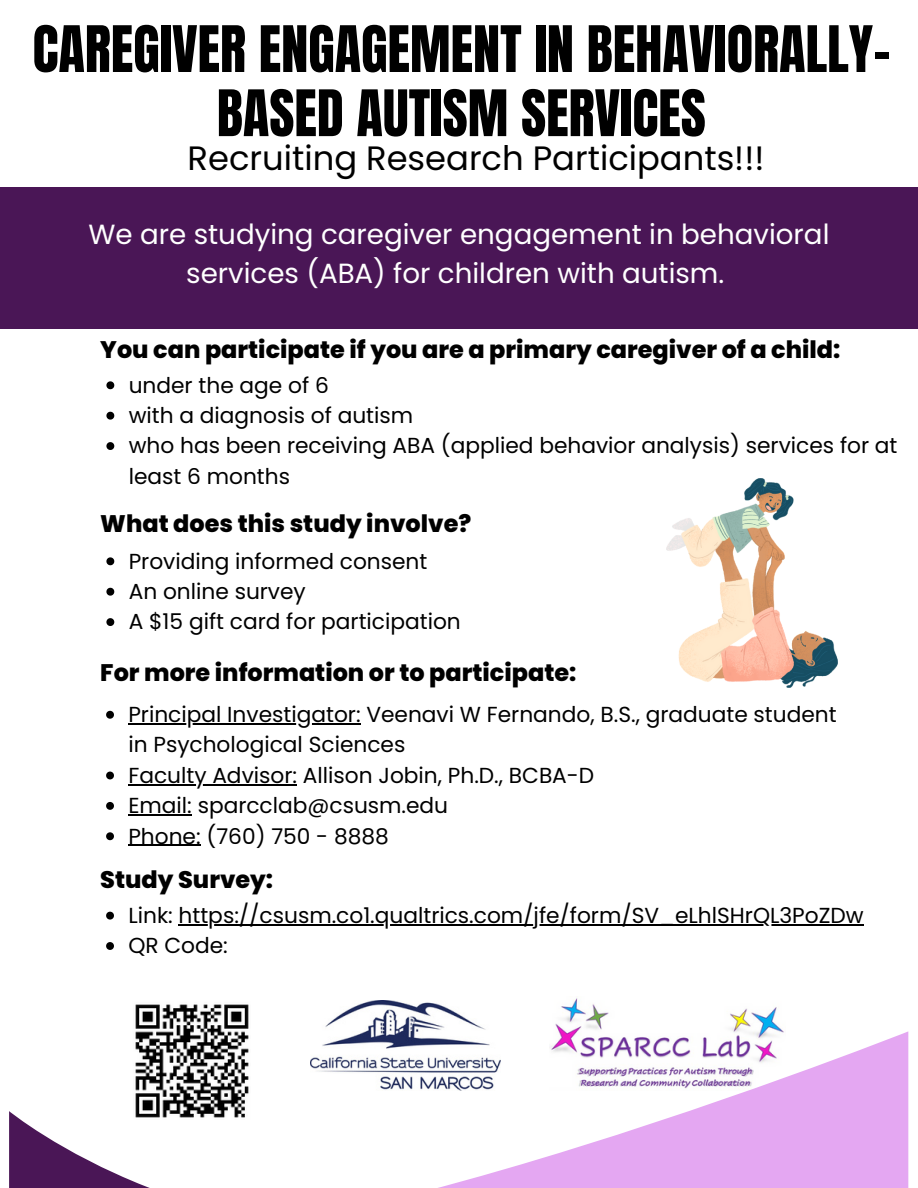
<style>
.page{position:relative;width:918px;height:1188px;background:#fff}
.page>*{position:absolute;margin:0;border:0;box-sizing:border-box;transform-origin:0 0}
.t1{font:54.45px/64.2px "Anton";color:#000;text-align:center}
.t2{font:33.75px "Poppins";color:#000}
.t3{font:27.75px/38.2px "Poppins";color:#fff;text-align:center}
.t4{font:800 24px "Poppins";color:#000}
.t5{font:21.75px/30.3px "Poppins";color:#000}
</style>
<div class="page">
<div style="left:0;top:187px;width:918px;height:141px;background:#4a1656"></div>
<img style="left:667px;top:478px;width:171px;height:210px">
<img style="left:325px;top:1000px;width:161px;height:31px">
<img style="left:555px;top:998px;width:228px;height:33px">
<svg style="left:10px;top:1031px;width:898px;height:157px"></svg>
<img style="left:121px;top:1004px;width:141px;height:128px">
<svg style="left:106px;top:381px;width:8px;height:8px"></svg>
<svg style="left:106px;top:412px;width:8px;height:8px"></svg>
<svg style="left:106px;top:442px;width:8px;height:8px"></svg>
<svg style="left:106px;top:557px;width:8px;height:8px"></svg>
<svg style="left:106px;top:588px;width:8px;height:8px"></svg>
<svg style="left:106px;top:618px;width:8px;height:8px"></svg>
<svg style="left:106px;top:711px;width:8px;height:8px"></svg>
<hr style="left:128px;top:723px;width:233px;height:1px;background:#000">
<svg style="left:106px;top:772px;width:8px;height:7px"></svg>
<hr style="left:128px;top:784px;width:169px;height:1px;background:#000">
<svg style="left:106px;top:802px;width:8px;height:8px"></svg>
<hr style="left:128px;top:814px;width:64px;height:1px;background:#000">
<svg style="left:106px;top:832px;width:8px;height:8px"></svg>
<hr style="left:128px;top:845px;width:73px;height:1px;background:#000">
<svg style="left:106px;top:912px;width:8px;height:8px"></svg>
<hr style="left:179px;top:924px;width:685px;height:1px;background:#000">
<svg style="left:106px;top:942px;width:8px;height:8px"></svg>
<p class="t1" style="left:33px;top:18px;width:859px">CAREGIVER ENGAGEMENT IN BEHAVIORALLY-<br>BASED AUTISM SERVICES</p>
<p class="t2" style="left:188px;top:135px;width:578px">Recruiting Research Participants!!!</p>
<p class="t3" style="left:88px;top:216px;width:743px">We are studying caregiver engagement in behavioral services (ABA) for children with autism.</p>
<p class="t4" style="left:100px;top:333px;width:742px">You can participate if you are a primary caregiver of a child:</p>
<p class="t5" style="left:129px;top:370px;width:202px">under the age of 6</p>
<p class="t5" style="left:129px;top:400px;width:286px">with a diagnosis of autism</p>
<p class="t5" style="left:129px;top:431px;width:770px">who has been receiving ABA (applied behavior analysis) services for at least 6 months</p>
<p class="t4" style="left:100px;top:506px;width:373px">What does this study involve?</p>
<p class="t5" style="left:129px;top:546px;width:300px">Providing informed consent</p>
<p class="t5" style="left:129px;top:576px;width:179px">An online survey</p>
<p class="t5" style="left:129px;top:607px;width:334px">A $15 gift card for participation</p>
<p class="t4" style="left:100px;top:655px;width:478px">For more information or to participate:</p>
<p class="t5" style="left:128px;top:699px;width:710px">Principal Investigator: Veenavi W Fernando, B.S., graduate student in Psychological Sciences</p>
<p class="t5" style="left:128px;top:760px;width:467px">Faculty Advisor: Allison Jobin, Ph.D., BCBA-D</p>
<p class="t5" style="left:128px;top:790px;width:321px">Email: sparcclab@csusm.edu</p>
<p class="t5" style="left:128px;top:821px;width:262px">Phone: (760) 750 - 8888</p>
<p class="t4" style="left:100px;top:863px;width:174px">Study Survey:</p>
<p class="t5" style="left:128px;top:900px;width:737px">Link: https://csusm.co1.qualtrics.com/jfe/form/SV_eLhlSHrQL3PoZDw</p>
<p class="t5" style="left:128px;top:931px;width:101px">QR Code:</p>
</div>
